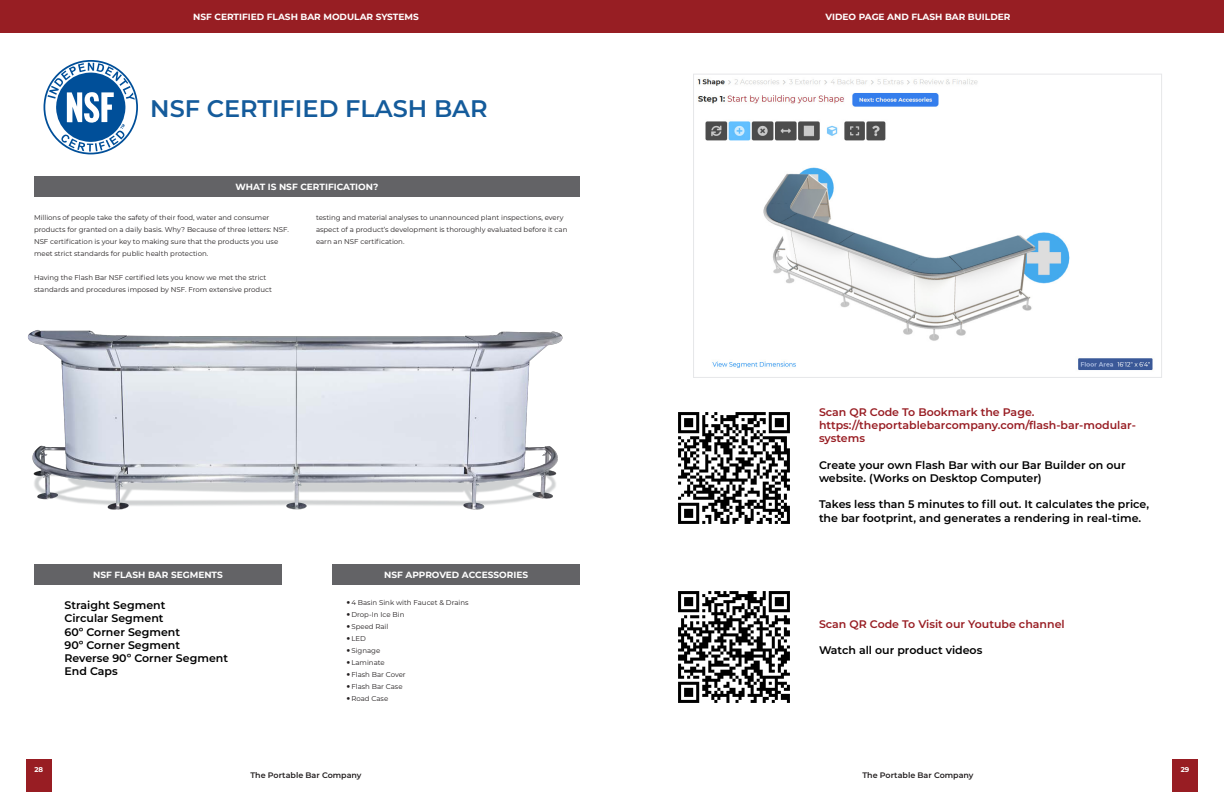
<style>
.page{position:relative;width:1224px;height:792px;background:#fff}
.page>*{position:absolute;margin:0;border:0;box-sizing:border-box;transform-origin:0 0}
.Big_Product_name_-_RED{font:600 24px "Montserrat";color:#145b9b}
.Small_Product_Name{font:600 11px/13.2px "Montserrat";color:#000}
.Small_Product_Name_-_PBC{font:600 11px/13.2px "Montserrat";color:#981d23}
.Big_Product_name-white{font:700 9px "Montserrat";color:#fff}
.t1{font:600 8px "Montserrat";color:#231f20}
.t2{font:7px/12px "Montserrat";color:#231f20}
.t3{font:700 7px "Montserrat";color:#fff}
</style>
<div class="page">
<div style="left:0;top:0;width:1224px;height:33px;background:#971e23"></div>
<div style="left:26px;top:759px;width:26px;height:33px;background:#981d23"></div>
<div style="left:1172px;top:759px;width:26px;height:33px;background:#981d23"></div>
<img style="left:28px;top:330px;width:535px;height:180px">
<div style="left:34px;top:177px;width:546px;height:20px;background:#636366"></div>
<div style="left:34px;top:564px;width:248px;height:20px;background:#636366"></div>
<div style="left:332px;top:564px;width:248px;height:20px;background:#636366"></div>
<img style="left:678px;top:412px;width:112px;height:112px">
<img style="left:678px;top:591px;width:112px;height:112px">
<img style="left:697px;top:78px;width:456px;height:292px">
<div style="left:693px;top:74px;width:469px;height:304px;border:1px solid #e6e7e9"></div>
<div style="left:44px;top:60px;width:94px;height:94px;border:2px solid #004f99;border-radius:50%"></div>
<svg style="left:48px;top:63px;width:87px;height:89px"></svg>
<p class="Big_Product_name-white" style="left:193px;top:10px;width:227px">NSF CERTIFIED FLASH BAR MODULAR SYSTEMS</p>
<p class="Big_Product_name_-_RED" style="left:150px;top:92px;width:339px">NSF CERTIFIED FLASH BAR</p>
<p class="Big_Product_name-white" style="left:235px;top:181px;width:144px">WHAT IS NSF CERTIFICATION?</p>
<p class="t2" style="left:34px;top:211px;width:257px">Millions of people take the safety of their food, water and consumer products for granted on a daily basis. Why? Because of three letters: NSF.<br>NSF certification is your key to making sure that the products you use meet strict standards for public health protection.</p>
<p class="t2" style="left:34px;top:271px;width:239px">Having the Flash Bar NSF certified lets you know we met the strict standards and procedures imposed by NSF. From extensive product</p>
<p class="t2" style="left:316px;top:211px;width:253px">testing and material analyses to unannounced plant inspections, every aspect of a product’s development is thoroughly evaluated before it can earn an NSF certification.</p>
<p class="Big_Product_name-white" style="left:93px;top:568px;width:131px">NSF FLASH BAR SEGMENTS</p>
<p class="Big_Product_name-white" style="left:384px;top:568px;width:146px">NSF APPROVED ACCESSORIES</p>
<p class="Small_Product_Name" style="left:64px;top:598px;width:102px">Straight Segment</p>
<p class="Small_Product_Name" style="left:64px;top:611px;width:101px">Circular Segment</p>
<p class="Small_Product_Name" style="left:64px;top:625px;width:117px">60º Corner Segment</p>
<p class="Small_Product_Name" style="left:64px;top:638px;width:117px">90º Corner Segment</p>
<p class="Small_Product_Name" style="left:64px;top:651px;width:165px">Reverse 90º Corner Segment</p>
<p class="Small_Product_Name" style="left:64px;top:664px;width:55px">End Caps</p>
<p class="t2" style="left:351px;top:597px;width:119px">4 Basin Sink with Faucet &amp; Drains</p>
<p class="t2" style="left:351px;top:609px;width:55px">Drop-In Ice Bin</p>
<p class="t2" style="left:351px;top:621px;width:39px">Speed Rail</p>
<p class="t2" style="left:351px;top:633px;width:16px">LED</p>
<p class="t2" style="left:351px;top:645px;width:30px">Signage</p>
<p class="t2" style="left:351px;top:657px;width:35px">Laminate</p>
<p class="t2" style="left:351px;top:669px;width:56px">Flash Bar Cover</p>
<p class="t2" style="left:351px;top:681px;width:53px">Flash Bar Case</p>
<p class="t2" style="left:351px;top:693px;width:38px">Road Case</p>
<p class="Big_Product_name-white" style="left:826px;top:10px;width:186px">VIDEO PAGE AND FLASH BAR BUILDER</p>
<p class="Small_Product_Name_-_PBC" style="left:819px;top:405px;width:217px">Scan QR Code To Bookmark the Page.</p>
<p class="Small_Product_Name_-_PBC" style="left:819px;top:418px;width:318px">https://theportablebarcompany.com/flash-bar-modular&shy;systems</p>
<p class="Small_Product_Name" style="left:819px;top:458px;width:308px">Create your own Flash Bar with our Bar Builder on our website. (Works on Desktop Computer)</p>
<p class="Small_Product_Name" style="left:819px;top:497px;width:332px">Takes less than 5 minutes to fill out. It calculates the price, the bar footprint, and generates a rendering in real-time.</p>
<p class="Small_Product_Name_-_PBC" style="left:819px;top:617px;width:247px">Scan QR Code To Visit our Youtube channel</p>
<p class="Small_Product_Name" style="left:819px;top:643px;width:165px">Watch all our product videos</p>
<p class="t3" style="left:35px;top:765px;width:10px">28</p>
<p class="t3" style="left:1181px;top:765px;width:10px">29</p>
<p class="t1" style="left:250px;top:769px;width:113px">The Portable Bar Company</p>
<p class="t1" style="left:862px;top:769px;width:113px">The Portable Bar Company</p>
</div>
